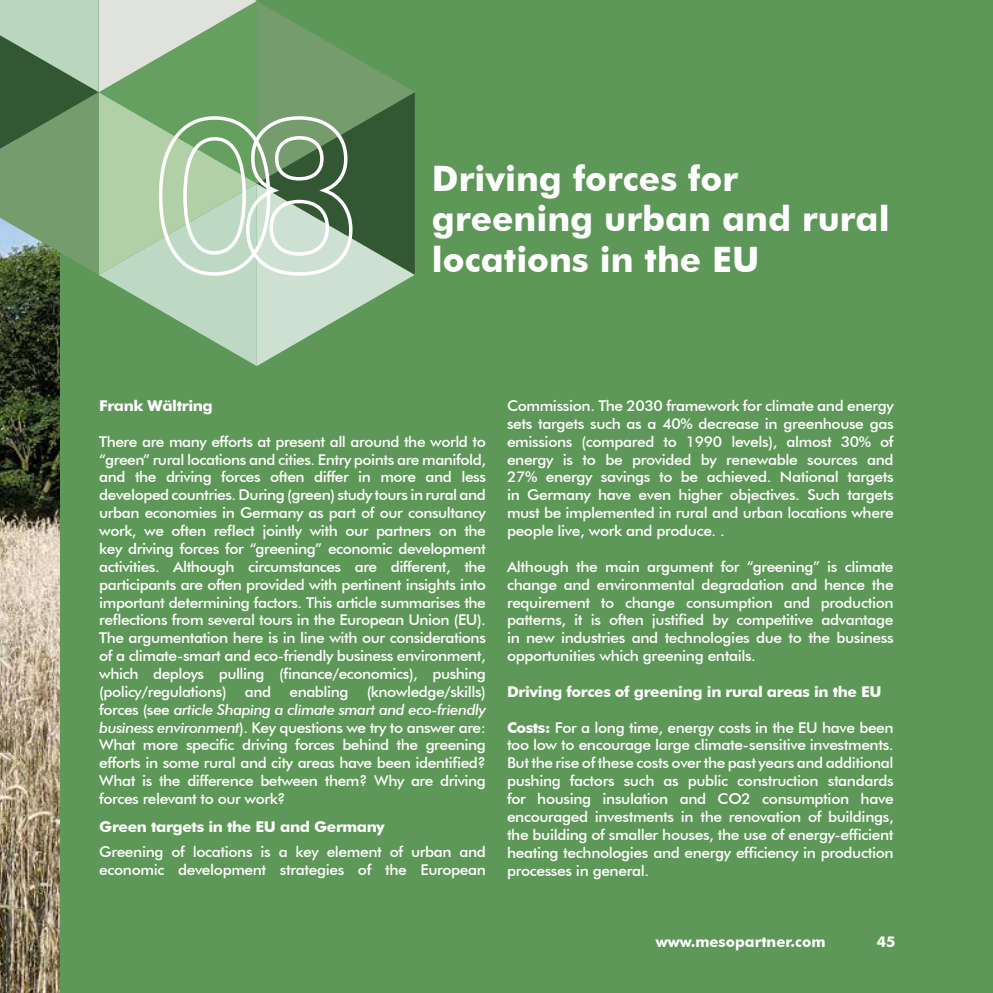
<style>
.page{position:relative;width:993px;height:993px;background:#fff}
.page>*{position:absolute;margin:0;border:0;box-sizing:border-box;transform-origin:0 0}
.t1{font:700 35px/40.2px "Futura BT";color:#fff}
.t2{font:500 14.88px/17.8px "Futura BT";letter-spacing:-.025em;color:#fff;text-align:justify;scale:1.04 1}
.t3{font:700 14.88px "Futura BT";letter-spacing:-.025em;color:#fff;scale:1.04 1}
.t4{font:700 14.88px "Futura BT";color:#fff}
.t5{font:700 14.88px "Futura BT";letter-spacing:-.025em;color:#fff}
.s1{font-style:italic}
.s2{font-weight:700}
</style>
<div class="page">
<div style="left:60px;top:0;width:932px;height:992px;background:#5e9858"></div>
<img style="left:0;top:366px;width:60px;height:626px">
<svg style="left:0;top:0;width:415px;height:366px;background:#84a881"></svg>
<h1 class="t1" style="left:432px;top:158px;width:459px">Driving forces for greening urban and rural locations in the Eu</h1>
<p class="t3" style="left:99px;top:396px;width:111px">Frank Wältring</p>
<p class="t2" style="left:99px;top:432px;width:373px">There are many efforts at present all around the world to “green” rural locations and cities. Entry points are manifold, and the driving forces often differ in more and less developed countries. During (green) study tours in rural and urban economies in Germany as part of our consultancy work, we often reflect jointly with our partners on the key driving forces for “greening” economic development activities. Although circumstances are different, the participants are often provided with pertinent insights into important determining factors. This article summarises the reflections from several tours in the European Union (EU).<br>The argumentation here is in line with our considerations of a climate-smart and eco-friendly business environment, which deploys pulling (finance/economics), pushing (policy/regulations) and enabling (knowledge/skills) forces (see <span class="s1">article Shaping a climate smart and eco-friendly business environment</span>). Key questions we try to answer are:<br>What more specific driving forces behind the greening efforts in some rural and city areas have been identified?<br>What is the difference between them? Why are driving forces relevant to our work?</p>
<p class="t3" style="left:99px;top:817px;width:276px">Green targets in the Eu and Germany</p>
<p class="t2" style="left:99px;top:842px;width:373px">Greening of locations is a key element of urban and economic development strategies of the European</p>
<p class="t2" style="left:507px;top:396px;width:373px">Commission. The 2030 framework for climate and energy sets targets such as a 40% decrease in greenhouse gas emissions (compared to 1990 levels), almost 30% of energy is to be provided by renewable sources and 27% energy savings to be achieved. National targets in Germany have even higher objectives. Such targets must be implemented in rural and urban locations where people live, work and produce. .</p>
<p class="t2" style="left:507px;top:557px;width:373px">Although the main argument for “greening” is climate change and environmental degradation and hence the requirement to change consumption and production patterns, it is often justified by competitive advantage in new industries and technologies due to the business opportunities which greening entails.</p>
<p class="t3" style="left:507px;top:682px;width:362px">Driving forces of greening in rural areas in the Eu</p>
<p class="t2" style="left:507px;top:718px;width:373px"><span class="s2">Costs:</span> For a long time, energy costs in the EU have been too low to encourage large climate-sensitive investments.<br>But the rise of these costs over the past years and additional pushing factors such as public construction standards for housing insulation and CO2 consumption have encouraged investments in the renovation of buildings, the building of smaller houses, the use of energy-efficient heating technologies and energy efficiency in production processes in general.</p>
<p class="t4" style="left:655px;top:932px;width:171px">www.mesopartner.com</p>
<p class="t5" style="left:876px;top:932px;width:20px">45</p>
</div>
